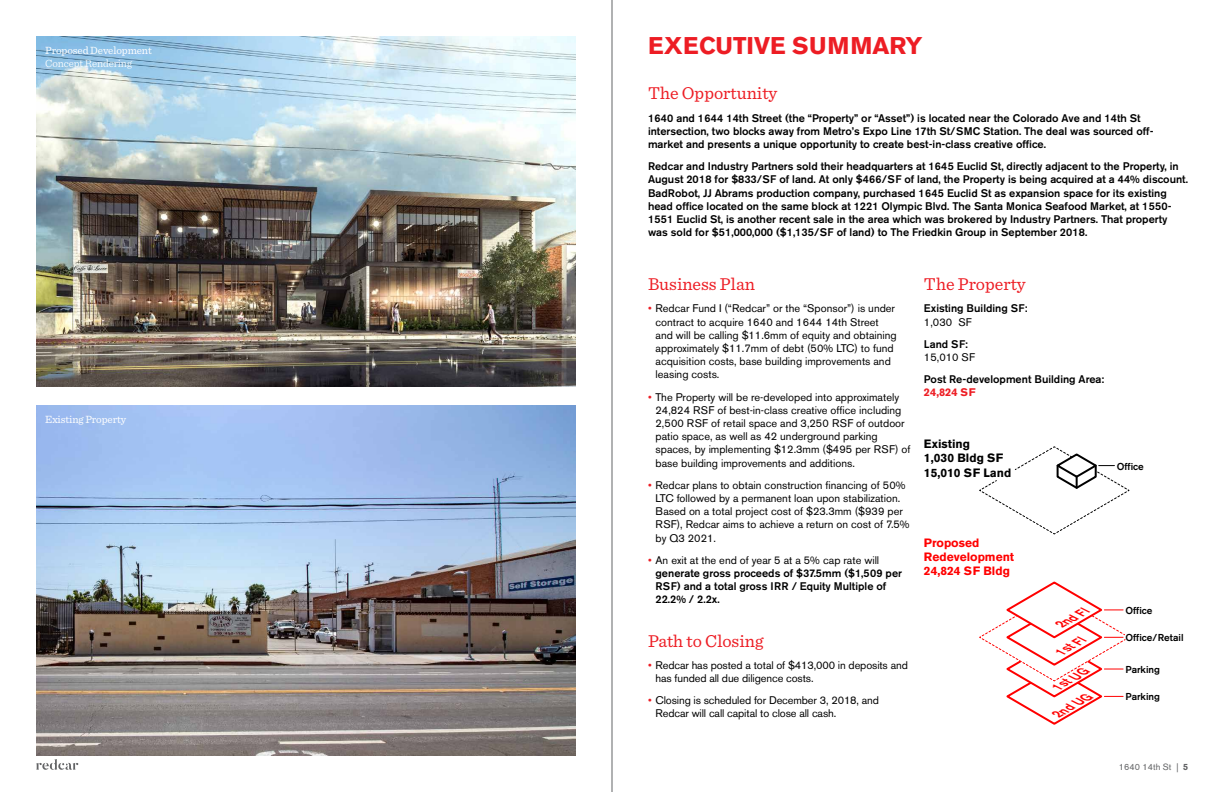
<style>
.page{position:relative;width:1224px;height:792px;background:#fff}
.page>*{position:absolute;margin:0;border:0;box-sizing:border-box;transform-origin:0 0}
.t1{font:700 24px "Akzidenz Grotesk BE";color:#ed1d24}
.t2{font:18px "Sentinel";color:#ed1d24}
.t3{font:700 12px/14.4px "Akzidenz Grotesk BE";color:#f00}
.t4{font:700 12px/14.4px "Akzidenz Grotesk BE";color:#000}
.t5{font:italic 500 12px "Akzidenz Grotesk BE";color:#f00}
.t6{font:500 11px/13.2px "Akzidenz Grotesk BE";color:#000}
.t7{font:11px/13.2px "Akzidenz Grotesk BE";color:#000}
.t8{font:11px "Sentinel";letter-spacing:-.01em;color:#fff}
.t9{font:300 11px "Sentinel";letter-spacing:-.01em;color:#fff}
.t10{font:700 11px "Akzidenz Grotesk BE";color:#ed1d24}
.t11{font:500 10px "Akzidenz Grotesk BE";color:#000}
.t12{font:9px "Akzidenz Grotesk BE";color:#636466}
.s1{color:#ed1d24}
.s2{font-weight:400;color:#ed1d24}
.s3{font-weight:400}
.s4{font-weight:700}
</style>
<div class="page">
<svg style="left:36px;top:759px;width:42px;height:11px"></svg>
<hr style="left:612px;top:0;width:1px;height:792px;background:#636466">
<img style="left:36px;top:36px;width:540px;height:351px">
<img style="left:36px;top:405px;width:540px;height:351px">
<svg style="left:979px;top:446px;width:151px;height:89px"></svg>
<svg style="left:979px;top:581px;width:147px;height:144px"></svg>
<p class="t8" style="left:45px;top:42px;width:108px">Proposed Development</p>
<p class="t9" style="left:45px;top:55px;width:88px">Concept Rendering</p>
<p class="t8" style="left:45px;top:411px;width:82px">Existing Property</p>
<h1 class="t1" style="left:648px;top:32px;width:276px">EXECUTIVE SUMMARY</h1>
<h2 class="t2" style="left:648px;top:80px;width:131px">The Opportunity</h2>
<p class="t6" style="left:648px;top:111px;width:507px">1640 and 1644 14th Street (the “Property” or “Asset”) is located near the Colorado Ave and 14th St intersection, two blocks away from Metro’s Expo Line 17th St/SMC Station. The deal was sourced off&shy;market and presents a unique opportunity to create best-in-class creative office.</p>
<p class="t6" style="left:648px;top:160px;width:542px">Redcar and Industry Partners sold their headquarters at 1645 Euclid St, directly adjacent to the Property, in August 2018 for $833/SF of land. At only $466/SF of land, the Property is being acquired at a 44% discount.<br>BadRobot, JJ Abrams production company, purchased 1645 Euclid St as expansion space for its existing head office located on the same block at 1221 Olympic Blvd. The Santa Monica Seafood Market, at 1550- 1551 Euclid St, is another recent sale in the area which was brokered by Industry Partners. That property was sold for $51,000,000 ($1,135/SF of land) to The Friedkin Group in September 2018.</p>
<h2 class="t2" style="left:648px;top:271px;width:108px">Business Plan</h2>
<p class="t7" style="left:656px;top:302px;width:243px;text-indent:-8px"><span class="s1">•</span> Redcar Fund I (“Redcar” or the “Sponsor”) is under contract to acquire 1640 and 1644 14th Street and will be calling $11.6mm of equity and obtaining approximately $11.7mm of debt (50% LTC) to fund acquisition costs, base building improvements and leasing costs.</p>
<p class="t7" style="left:656px;top:390px;width:256px;text-indent:-8px"><span class="s1">•</span> The Property will be re-developed into approximately 24,824 RSF of best-in-class creative office including 2,500 RSF of retail space and 3,250 RSF of outdoor patio space, as well as 42 underground parking spaces, by implementing $12.3mm ($495 per RSF) of base building improvements and additions.</p>
<p class="t7" style="left:656px;top:478px;width:256px;text-indent:-8px"><span class="s1">•</span> Redcar plans to obtain construction financing of 50% LTC followed by a permanent loan upon stabilization.<br>Based on a total project cost of $23.3mm ($939 per RSF), Redcar aims to achieve a return on cost of 7.5% by Q3 2021.</p>
<p class="t6" style="left:656px;top:553px;width:248px;text-indent:-8px"><span class="s2">•</span> <span class="s3">An exit at the end of year 5 at a 5% cap rate will </span>generate gross proceeds of $37.5mm ($1,509 per RSF) and a total gross IRR / Equity Multiple of 22.2% / 2.2x.</p>
<h2 class="t2" style="left:648px;top:627px;width:117px">Path to Closing</h2>
<p class="t7" style="left:656px;top:658px;width:254px;text-indent:-8px"><span class="s1">•</span> Redcar has posted a total of $413,000 in deposits and has funded all due diligence costs.</p>
<p class="t7" style="left:656px;top:694px;width:225px;text-indent:-8px"><span class="s1">•</span> Closing is scheduled for December 3, 2018, and<br>Redcar will call capital to close all cash.</p>
<h2 class="t2" style="left:924px;top:271px;width:103px">The Property</h2>
<p class="t6" style="left:924px;top:302px;width:105px">Existing Building SF:</p>
<p class="t7" style="left:924px;top:315px;width:49px">1,030 SF</p>
<p class="t6" style="left:924px;top:337px;width:45px">Land SF:</p>
<p class="t7" style="left:924px;top:351px;width:53px">15,010 SF</p>
<p class="t6" style="left:924px;top:373px;width:182px">Post Re-development Building Area:</p>
<p class="t10" style="left:924px;top:386px;width:53px">24,824 SF</p>
<p class="t4" style="left:924px;top:437px;width:89px">Existing<br>1,030 Bldg SF<br>15,010 SF Land</p>
<p class="t11" style="left:1117px;top:460px;width:29px">Office</p>
<p class="t3" style="left:924px;top:535px;width:92px">Proposed<br>Redevelopment<br>24,824 SF Bldg</p>
<p class="t5" style="left:1056px;top:618px;width:35px;rotate:-30deg">2nd Fl</p>
<p class="t11" style="left:1125px;top:604px;width:29px">Office</p>
<p class="t5" style="left:1056px;top:646px;width:31px;rotate:-30deg">1st Fl</p>
<p class="t11" style="left:1125px;top:632px;width:60px">Office/Retail</p>
<p class="t5" style="left:1053px;top:681px;width:39px;rotate:-30deg">1st UG</p>
<p class="t11" style="left:1125px;top:663px;width:36px">Parking</p>
<p class="t5" style="left:1053px;top:708px;width:43px;rotate:-30deg">2nd UG</p>
<p class="t11" style="left:1125px;top:691px;width:36px">Parking</p>
<p class="t12" style="left:1119px;top:761px;width:71px">1640 14th St | <span class="s4">5</span></p>
</div>
